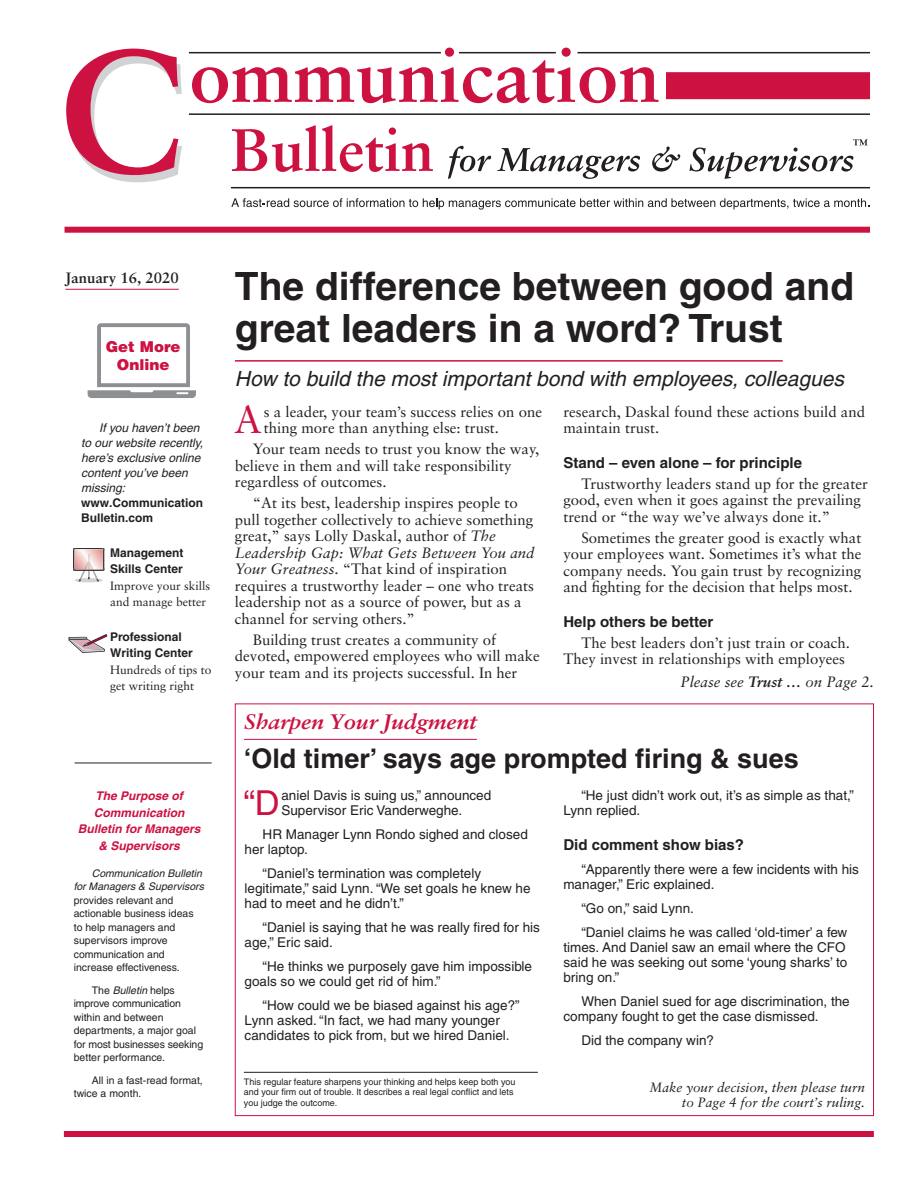
<style>
.page{position:relative;width:918px;height:1188px;background:#fff}
.page>*{position:absolute;margin:0;border:0;box-sizing:border-box;transform-origin:0 0}
.t1{font:700 39px/42px "Helvetica";color:#231f20}
.t2{font:38.7px "Sabon";color:#cd1141}
.t3{font:34.35px "Helvetica";color:#cd1141}
.t4{font:700 27px "Helvetica";color:#231f20}
.t5{font:italic 21px "Helvetica";color:#231f20}
.t6{font:italic 700 21px "Sabon";letter-spacing:-.01em;color:#cd1141;scale:1.08 1}
.t7{font:15px/16.5px "Sabon";color:#231f20}
.t8{font:700 15px "Helvetica";color:#231f20}
.t9{font:italic 15px "Sabon";color:#231f20}
.t10{font:700 15px "Sabon";color:#231f20}
.t11{font:900 15px/18px "Helvetica";color:#cd1141;text-align:center}
.t12{font:13.5px/15px "Helvetica";color:#231f20}
.t13{font:italic 13.5px/15px "Sabon";color:#231f20;text-align:right}
.t14{font:italic 12px/15px "Helvetica";color:#231f20}
.t15{font:700 12px/16.5px "Helvetica";color:#231f20}
.t16{font:12px/16.5px "Sabon";color:#231f20}
.t17{font:italic 700 12px/16.5px "Helvetica";color:#cd1141;text-align:center}
.t18{font:10.5px/13.5px "Helvetica";color:#231f20}
.t19{font:italic 10.5px/13.5px "Helvetica";color:#231f20;text-align:right}
.t20{font:9px/10.5px "Helvetica";color:#231f20}
.s1{font-style:italic}
.s2{font-weight:700}
</style>
<div class="page">
<hr style="left:235px;top:360px;width:548px;height:2px;background:#cd1141">
<div style="left:64px;top:1131px;width:810px;height:6px;background:#cd1141"></div>
<hr style="left:244px;top:1072px;width:294px;height:1px;background:#231f20">
<hr style="left:244px;top:739px;width:233px;height:1px;background:#cd1141">
<svg style="left:66px;top:49px;width:116px;height:133px"></svg>
<svg style="left:192px;top:48px;width:466px;height:55px"></svg>
<svg style="left:232px;top:125px;width:201px;height:47px"></svg>
<svg style="left:448px;top:146px;width:43px;height:33px"></svg>
<svg style="left:497px;top:148px;width:143px;height:31px"></svg>
<svg style="left:652px;top:147px;width:28px;height:25px"></svg>
<svg style="left:690px;top:139px;width:178px;height:40px"></svg>
<div style="left:65px;top:227px;width:805px;height:6px;background:#cd1141"></div>
<svg style="left:231px;top:198px;width:638px;height:12px"></svg>
<hr style="left:459px;top:52px;width:97px;height:1px;background:#231f20">
<hr style="left:578px;top:52px;width:292px;height:1px;background:#231f20">
<hr style="left:189px;top:52px;width:252px;height:1px;background:#231f20">
<hr style="left:231px;top:187px;width:639px;height:1px;background:#231f20">
<div style="left:666px;top:72px;width:204px;height:27px;background:#cd1141"></div>
<hr style="left:189px;top:113px;width:681px;height:2px;background:#231f20">
<hr style="left:75px;top:763px;width:137px;height:1px;background:#231f20">
<hr style="left:65px;top:289px;width:114px;height:1px;background:#cd1141">
<svg style="left:88px;top:323px;width:108px;height:75px"></svg>
<svg style="left:68px;top:634px;width:39px;height:19px"></svg>
<svg style="left:73px;top:548px;width:31px;height:34px"></svg>
<p class="t10" style="left:65px;top:269px;width:115px">January 16, 2020</p>
<p class="t11" style="left:106px;top:337px;width:76px">Get More<br>Online</p>
<p class="t14" style="left:81px;top:420px;width:124px;text-indent:18px">If you haven’t been to our website recently, here’s exclusive online content you’ve been missing:</p>
<p class="t15" style="left:81px;top:495px;width:124px;line-height:15px">www.Communication<br>Bulletin.com</p>
<p class="t15" style="left:110px;top:544px;width:75px">Management<br>Skills Center</p>
<p class="t16" style="left:110px;top:577px;width:102px">Improve your skills and manage better</p>
<p class="t15" style="left:110px;top:628px;width:84px">Professional<br>Writing Center</p>
<p class="t16" style="left:110px;top:661px;width:103px">Hundreds of tips to get writing right</p>
<p class="t17" style="left:78px;top:788px;width:124px">The Purpose of<br>Communication<br>Bulletin for Managers &amp; Supervisors</p>
<p class="t19" style="left:74px;top:866px;width:132px">Communication Bulletin<br>for Managers &amp; Supervisors</p>
<p class="t18" style="left:74px;top:893px;width:121px">provides relevant and actionable business ideas to help managers and supervisors improve communication and increase effectiveness.</p>
<p class="t18" style="left:74px;top:983px;width:131px;text-indent:18px">The <span class="s1">Bulletin</span> helps improve communication within and between departments, a major goal for most businesses seeking better performance.</p>
<p class="t18" style="left:74px;top:1073px;width:131px;text-indent:18px">All in a fast-read format, twice a month.</p>
<h1 class="t1" style="left:235px;top:265px;width:621px">The difference between good and great leaders in a word? Trust</h1>
<h3 class="t5" style="left:235px;top:366px;width:611px">How to build the most important bond with employees, colleagues</h3>
<h2 class="t2" style="left:234px;top:397px;width:29px">A</h2>
<p class="t7" style="left:264px;top:403px;width:280px">s a leader, your team’s success relies on one thing more than anything else: trust.</p>
<p class="t7" style="left:235px;top:440px;width:306px;text-indent:18px">Your team needs to trust you know the way, believe in them and will take responsibility regardless of outcomes.</p>
<p class="t7" style="left:235px;top:494px;width:301px;text-indent:18px">“At its best, leadership inspires people to pull together collectively to achieve something great,” says Lolly Daskal, author of <span class="s1">The Leadership Gap: What Gets Between You and Your Greatness</span>. “That kind of inspiration requires a trustworthy leader – one who treats leadership not as a source of power, but as a channel for serving others.”</p>
<p class="t7" style="left:235px;top:631px;width:306px;text-indent:18px">Building trust creates a community of devoted, empowered employees who will make your team and its projects successful. In her</p>
<p class="t7" style="left:563px;top:403px;width:303px">research, Daskal found these actions build and maintain trust.</p>
<p class="t8" style="left:563px;top:453px;width:240px">Stand – even alone – for principle</p>
<p class="t7" style="left:563px;top:475px;width:306px;text-indent:18px">Trustworthy leaders stand up for the greater good, even when it goes against the prevailing trend or “the way we’ve always done it.”</p>
<p class="t7" style="left:563px;top:529px;width:300px;text-align:justify;text-indent:18px">Sometimes the greater good is exactly what your employees want. Sometimes it’s what the company needs. You gain trust by recognizing and fighting for the decision that helps most.</p>
<p class="t8" style="left:563px;top:612px;width:151px">Help others be better</p>
<p class="t7" style="left:563px;top:634px;width:288px;text-indent:18px">The best leaders don’t just train or coach.<br>They invest in relationships with employees</p>
<p class="t9" style="left:681px;top:673px;width:195px">Please see <span class="s2">Trust …</span> on Page 2.</p>
<h3 class="t6" style="left:244px;top:708px;width:217px">Sharpen Your Judgment</h3>
<h3 class="t4" style="left:244px;top:742px;width:556px">‘Old timer’ says age prompted firing &amp; sues</h3>
<h3 class="t3" style="left:243px;top:783px;width:38px">“D</h3>
<p class="t12" style="left:281px;top:788px;width:211px">aniel Davis is suing us,” announced<br>Supervisor Eric Vanderweghe.</p>
<p class="t12" style="left:245px;top:827px;width:285px;text-indent:18px">HR Manager Lynn Rondo sighed and closed her laptop.</p>
<p class="t12" style="left:245px;top:866px;width:288px;text-indent:18px">“Daniel’s termination was completely legitimate,” said Lynn. “We set goals he knew he had to meet and he didn’t.”</p>
<p class="t12" style="left:245px;top:920px;width:297px;text-indent:18px">“Daniel is saying that he was really fired for his age,” Eric said.</p>
<p class="t12" style="left:245px;top:959px;width:289px;text-indent:18px">“He thinks we purposely gave him impossible goals so we could get rid of him.”</p>
<p class="t12" style="left:245px;top:998px;width:277px;text-indent:18px">“How could we be biased against his age?”<br>Lynn asked. “In fact, we had many younger candidates to pick from, but we hired Daniel.</p>
<p class="t20" style="left:244px;top:1076px;width:273px">This regular feature sharpens your thinking and helps keep both you and your firm out of trouble. It describes a real legal conflict and lets you judge the outcome.</p>
<p class="t12" style="left:563px;top:788px;width:292px;text-indent:18px">“He just didn’t work out, it’s as simple as that,”<br>Lynn replied.</p>
<p class="t8" style="left:563px;top:835px;width:182px">Did comment show bias?</p>
<p class="t12" style="left:563px;top:861px;width:297px;text-indent:18px">“Apparently there were a few incidents with his manager,” Eric explained.</p>
<p class="t12" style="left:581px;top:896px;width:267px;line-height:24px">“Go on,” said Lynn.<br>“Daniel claims he was called ‘old-timer’ a few</p>
<p class="t12" style="left:563px;top:939px;width:285px;text-align:justify">times. And Daniel saw an email where the CFO said he was seeking out some ‘young sharks’ to bring on.”</p>
<p class="t12" style="left:563px;top:993px;width:288px;text-indent:18px">When Daniel sued for age discrimination, the company fought to get the case dismissed.</p>
<p class="t12" style="left:581px;top:1032px;width:134px">Did the company win?</p>
<p class="t13" style="left:650px;top:1080px;width:217px">Make your decision, then please turn to Page 4 for the court’s ruling.</p>
</div>
